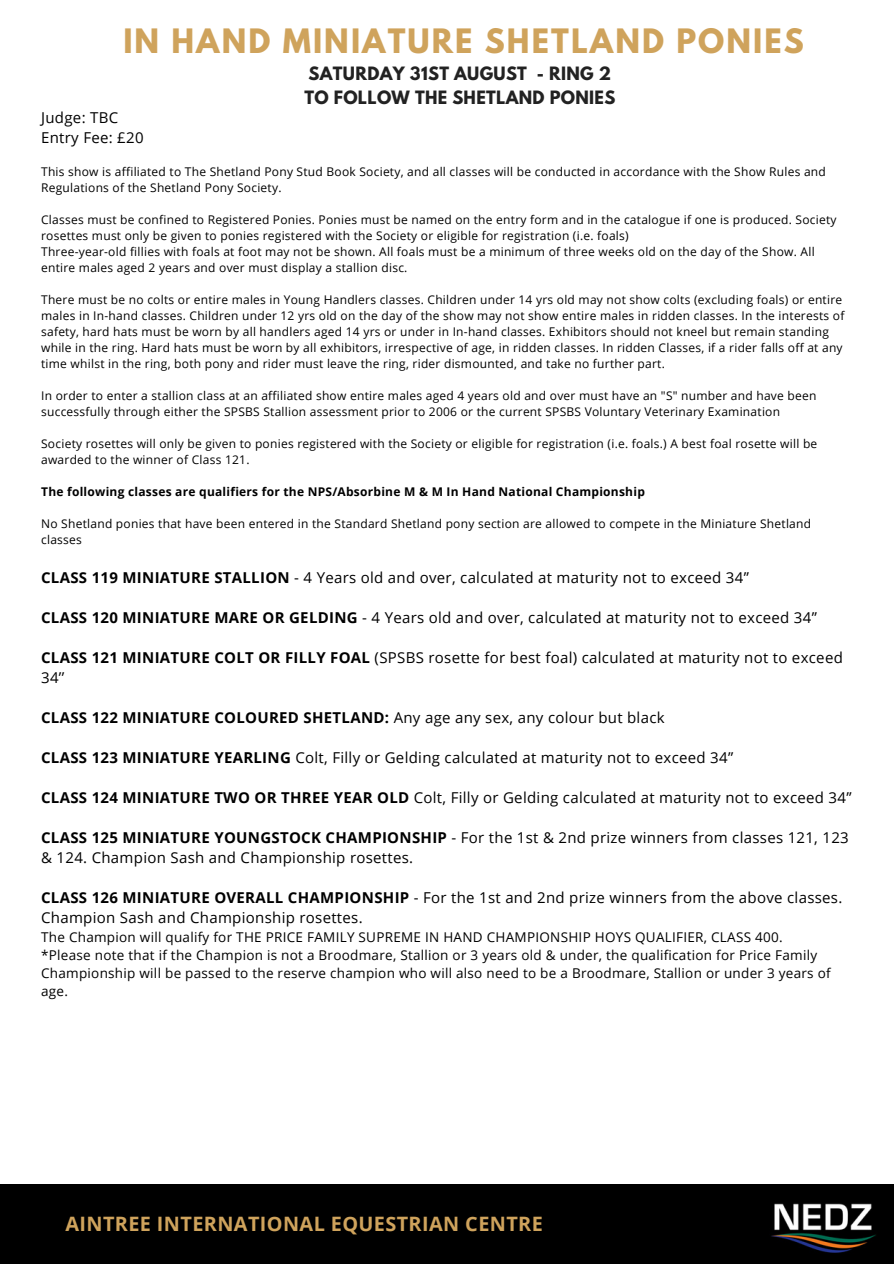
<style>
.page{position:relative;width:894px;height:1264px;background:#fff}
.page>*{position:absolute;margin:0;border:0;box-sizing:border-box;transform-origin:0 0}
.t1{font:700 29.85px "League Spartan";letter-spacing:.07em;color:#cfa35c}
.t2{font:700 19.8px "Open Sans";letter-spacing:.02em;color:#cfa35c}
.t3{font:700 16.35px/23.7px "League Spartan";letter-spacing:.02em;color:#222}
.t4{font:15px/20px "Open Sans";letter-spacing:.02em;color:#000}
.t5{font:700 15px "Open Sans";letter-spacing:.02em;color:#000}
.t6{font:13.5px/18px "Open Sans";letter-spacing:.02em;color:#000}
.t7{font:12px/16px "Open Sans";letter-spacing:.02em;color:#000}
.t8{font:700 12px "Open Sans";letter-spacing:.02em;color:#000}
.s1{font-weight:700}
.s2{font-weight:400}
</style>
<div class="page">
<div style="left:0;top:1184px;width:893px;height:79px;background:#000"></div>
<img style="left:771px;top:1203px;width:105px;height:50px">
<h4 class="t1" style="left:123px;top:26px;width:682px">IN HAND MINIATURE SHETLAND PONIES</h4>
<h5 class="t3" style="left:304px;top:64px;width:312px">SATURDAY 31ST AUGUST - RING 2<br>TO FOLLOW THE SHETLAND PONIES</h5>
<p class="t4" style="left:41px;top:107px;width:104px">Judge: TBC<br>Entry Fee: £20</p>
<p class="t7" style="left:41px;top:163px;width:786px">This show is affiliated to The Shetland Pony Stud Book Society, and all classes will be conducted in accordance with the Show Rules and<br>Regulations of the Shetland Pony Society.</p>
<p class="t7" style="left:41px;top:211px;width:796px">Classes must be confined to Registered Ponies. Ponies must be named on the entry form and in the catalogue if one is produced. Society rosettes must only be given to ponies registered with the Society or eligible for registration (i.e. foals)</p>
<p class="t7" style="left:41px;top:243px;width:774px">Three-year-old fillies with foals at foot may not be shown. All foals must be a minimum of three weeks old on the day of the Show. All entire males aged 2 years and over must display a stallion disc.</p>
<p class="t7" style="left:41px;top:291px;width:802px">There must be no colts or entire males in Young Handlers classes. Children under 14 yrs old may not show colts (excluding foals) or entire</p>
<p class="t7" style="left:41px;top:307px;width:804px">males in In-hand classes. Children under 12 yrs old on the day of the show may not show entire males in ridden classes. In the interests of safety, hard hats must be worn by all handlers aged 14 yrs or under in In-hand classes. Exhibitors should not kneel but remain standing while in the ring. Hard hats must be worn by all exhibitors, irrespective of age, in ridden classes. In ridden Classes, if a rider falls off at any time whilst in the ring, both pony and rider must leave the ring, rider dismounted, and take no further part.</p>
<p class="t7" style="left:41px;top:387px;width:776px">In order to enter a stallion class at an affiliated show entire males aged 4 years old and over must have an "S" number and have been</p>
<h6 class="t7" style="left:41px;top:403px;width:740px">successfully through either the SPSBS Stallion assessment prior to 2006 or the current SPSBS Voluntary Veterinary Examination</h6>
<p class="t7" style="left:41px;top:435px;width:777px">Society rosettes will only be given to ponies registered with the Society or eligible for registration (i.e. foals.) A best foal rosette will be awarded to the winner of Class 121.</p>
<h4 class="t8" style="left:41px;top:483px;width:605px">The following classes are qualifiers for the NPS/Absorbine M &amp; M In Hand National Championship</h4>
<h4 class="t7" style="left:41px;top:515px;width:771px">No Shetland ponies that have been entered in the Standard Shetland pony section are allowed to compete in the Miniature Shetland classes</h4>
<h4 class="t4" style="left:41px;top:567px;width:709px"><span class="s1">CLASS 119 MINIATURE STALLION</span> - 4 Years old and over, calculated at maturity not to exceed 34’’</h4>
<h4 class="t4" style="left:41px;top:607px;width:777px"><span class="s1">CLASS 120 MINIATURE MARE OR GELDING</span> - 4 Years old and over, calculated at maturity not to exceed 34’’</h4>
<p class="t4" style="left:41px;top:647px;width:803px"><span class="s1">CLASS 121 MINIATURE COLT OR FILLY FOAL</span> (SPSBS rosette for best foal) calculated at maturity not to exceed</p>
<h4 class="t4" style="left:41px;top:667px;width:25px">34’’</h4>
<h4 class="t5" style="left:41px;top:707px;width:625px">CLASS 122 MINIATURE COLOURED SHETLAND: <span class="s2">Any age any sex, any colour but black</span></h4>
<p class="t4" style="left:41px;top:747px;width:693px"><span class="s1">CLASS 123 MINIATURE YEARLING</span> Colt, Filly or Gelding calculated at maturity not to exceed 34’’</p>
<h4 class="t4" style="left:41px;top:787px;width:811px"><span class="s1">CLASS 124 MINIATURE TWO OR THREE YEAR OLD</span> Colt, Filly or Gelding calculated at maturity not to exceed 34’’</h4>
<p class="t4" style="left:41px;top:827px;width:808px"><span class="s1">CLASS 125 MINIATURE YOUNGSTOCK CHAMPIONSHIP</span> - For the 1st &amp; 2nd prize winners from classes 121, 123</p>
<h4 class="t4" style="left:41px;top:847px;width:373px">&amp; 124. Champion Sash and Championship rosettes.</h4>
<h4 class="t4" style="left:41px;top:887px;width:802px"><span class="s1">CLASS 126 MINIATURE OVERALL CHAMPIONSHIP</span> - For the 1st and 2nd prize winners from the above classes.</h4>
<p class="t4" style="left:41px;top:907px;width:323px">Champion Sash and Championship rosettes.</p>
<p class="t6" style="left:41px;top:928px;width:790px">The Champion will qualify for THE PRICE FAMILY SUPREME IN HAND CHAMPIONSHIP HOYS QUALIFIER, CLASS 400. *Please note that if the Champion is not a Broodmare, Stallion or 3 years old &amp; under, the qualification for Price Family Championship will be passed to the reserve champion who will also need to be a Broodmare, Stallion or under 3 years of age.</p>
<h1 class="t2" style="left:65px;top:1209px;width:479px">AINTREE INTERNATIONAL EQUESTRIAN CENTRE</h1>
</div>
